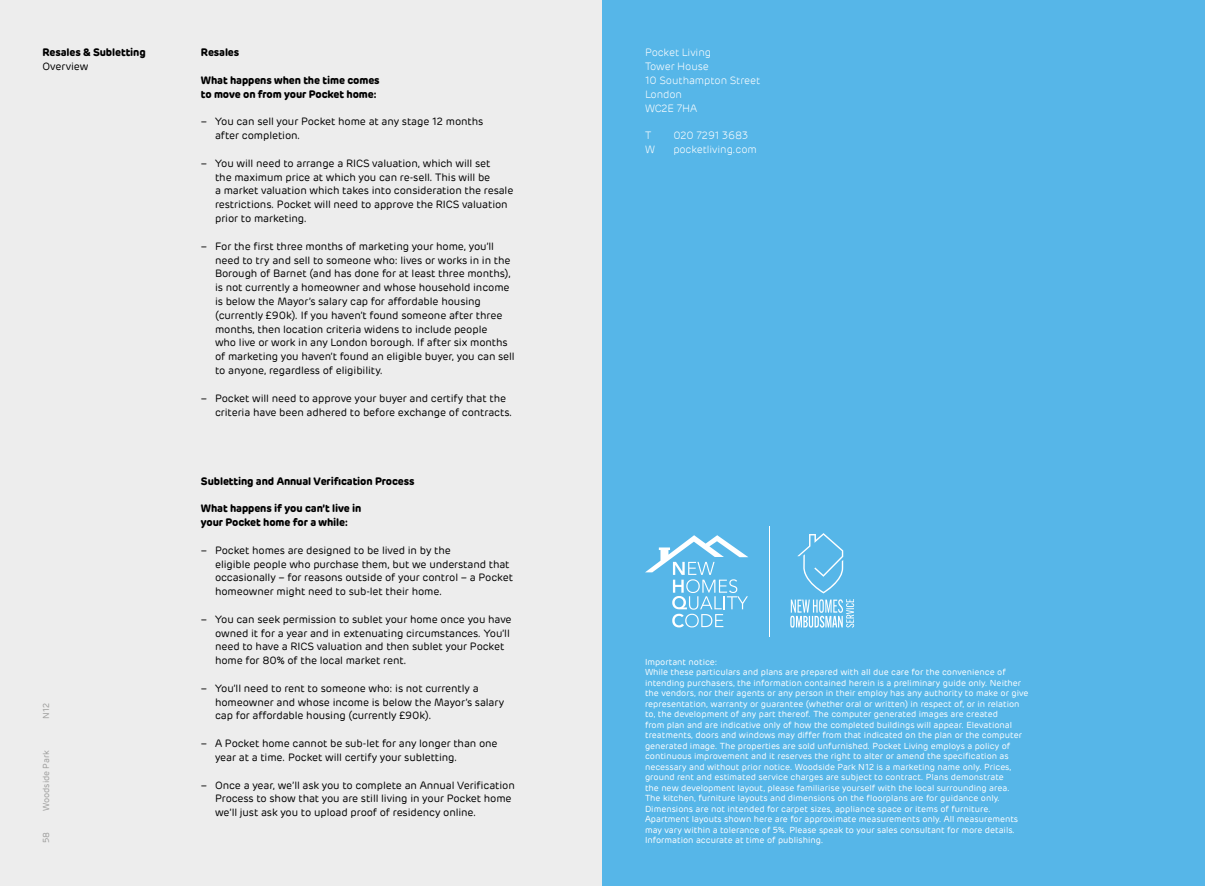
<style>
.page{position:relative;width:1205px;height:886px;background:#ededed}
.page>*{position:absolute;margin:0;border:0;box-sizing:border-box;transform-origin:0 0}
.t1{font:10.62px/13.8px "Rubrik";letter-spacing:-.01em;color:#000}
.t2{font:700 10.62px/13.9px "Rubrik";letter-spacing:-.01em;color:#000}
.t3{font:300 10.62px/13.9px "Rubrik";letter-spacing:-.01em;color:#fff}
.t4{font:8.75px/10.5px "Rubrik";color:#fff}
.t5{font:8.75px "Rubrik";letter-spacing:-.01em;color:#9d9d9c}
</style>
<div class="page">
<div style="left:602px;top:0;width:603px;height:886px;background:#56b6e8"></div>
<svg style="left:790px;top:599px;width:64px;height:29px"></svg>
<svg style="left:797px;top:533px;width:46px;height:60px"></svg>
<svg style="left:645px;top:535px;width:103px;height:92px"></svg>
<hr style="left:769px;top:526px;width:1px;height:110px;background:#fff">
<p class="t2" style="left:43px;top:46px;width:105px">Resales &amp; Subletting</p>
<p class="t1" style="left:43px;top:60px;width:47px">Overview</p>
<p class="t5" style="left:41px;top:719px;width:17px;rotate:-90deg">N12</p>
<p class="t5" style="left:41px;top:810px;width:62px;rotate:-90deg">Woodside Park</p>
<p class="t5" style="left:41px;top:843px;width:13px;rotate:-90deg">58</p>
<p class="t2" style="left:201px;top:46px;width:40px">Resales</p>
<p class="t2" style="left:201px;top:73px;width:180px">What happens when the time comes to move on from your Pocket home:</p>
<p class="t1" style="left:215px;top:115px;width:270px;text-indent:-14px">– You can sell your Pocket home at any stage 12 months after completion.</p>
<p class="t1" style="left:215px;top:156px;width:300px;text-indent:-14px">– You will need to arrange a RICS valuation, which will set<br>the maximum price at which you can re-sell. This will be<br>a market valuation which takes into consideration the resale restrictions. Pocket will need to approve the RICS valuation prior to marketing.</p>
<p class="t1" style="left:215px;top:239px;width:301px;text-indent:-14px">– For the first three months of marketing your home, you’ll need to try and sell to someone who: lives or works in in the Borough of Barnet (and has done for at least three months), is not currently a homeowner and whose household income is below the Mayor’s salary cap for affordable housing (currently £90k). If you haven’t found someone after three months, then location criteria widens to include people<br>who live or work in any London borough. If after six months of marketing you haven’t found an eligible buyer, you can sell to anyone, regardless of eligibility.</p>
<p class="t1" style="left:215px;top:391px;width:299px;text-indent:-14px">– Pocket will need to approve your buyer and certify that the criteria have been adhered to before exchange of contracts.</p>
<p class="t2" style="left:201px;top:474px;width:215px">Subletting and Annual Verification Process</p>
<p class="t2" style="left:201px;top:501px;width:162px">What happens if you can’t live in your Pocket home for a while:</p>
<p class="t1" style="left:215px;top:543px;width:299px;text-indent:-14px">– Pocket homes are designed to be lived in by the<br>eligible people who purchase them, but we understand that occasionally – for reasons outside of your control – a Pocket homeowner might need to sub-let their home.</p>
<p class="t1" style="left:215px;top:612px;width:298px;text-indent:-14px">– You can seek permission to sublet your home once you have owned it for a year and in extenuating circumstances. You’ll need to have a RICS valuation and then sublet your Pocket home for 80% of the local market rent.</p>
<p class="t1" style="left:215px;top:681px;width:291px;text-indent:-14px">– You’ll need to rent to someone who: is not currently a homeowner and whose income is below the Mayor’s salary cap for affordable housing (currently £90k).</p>
<p class="t1" style="left:215px;top:737px;width:284px;text-indent:-14px">– A Pocket home cannot be sub-let for any longer than one year at a time. Pocket will certify your subletting.</p>
<p class="t1" style="left:215px;top:778px;width:301px;text-indent:-14px">– Once a year, we’ll ask you to complete an Annual Verification<br>Process to show that you are still living in your Pocket home we’ll just ask you to upload proof of residency online.</p>
<p class="t3" style="left:645px;top:46px;width:117px">Pocket Living<br>Tower House<br>10 Southampton Street<br>London<br>WC2E 7HA</p>
<p class="t3" style="left:645px;top:129px;width:11px">T<br>W</p>
<p class="t3" style="left:673px;top:129px;width:85px">020 7291 3683 pocketliving.com</p>
<p class="t4" style="left:645px;top:657px;width:385px">Important notice:<br>While these particulars and plans are prepared with all due care for the convenience of intending purchasers, the information contained herein is a preliminary guide only. Neither the vendors, nor their agents or any person in their employ has any authority to make or give representation, warranty or guarantee (whether oral or written) in respect of, or in relation to, the development of any part thereof. The computer generated images are created<br>from plan and are indicative only of how the completed buildings will appear. Elevational treatments, doors and windows may differ from that indicated on the plan or the computer generated image. The properties are sold unfurnished. Pocket Living employs a policy of continuous improvement and it reserves the right to alter or amend the specification as necessary and without prior notice. Woodside Park N12 is a marketing name only. Prices, ground rent and estimated service charges are subject to contract. Plans demonstrate<br>the new development layout, please familiarise yourself with the local surrounding area.<br>The kitchen, furniture layouts and dimensions on the floorplans are for guidance only.<br>Dimensions are not intended for carpet sizes, appliance space or items of furniture.<br>Apartment layouts shown here are for approximate measurements only. All measurements may vary within a tolerance of 5%. Please speak to your sales consultant for more details.<br>Information accurate at time of publishing.</p>
</div>
